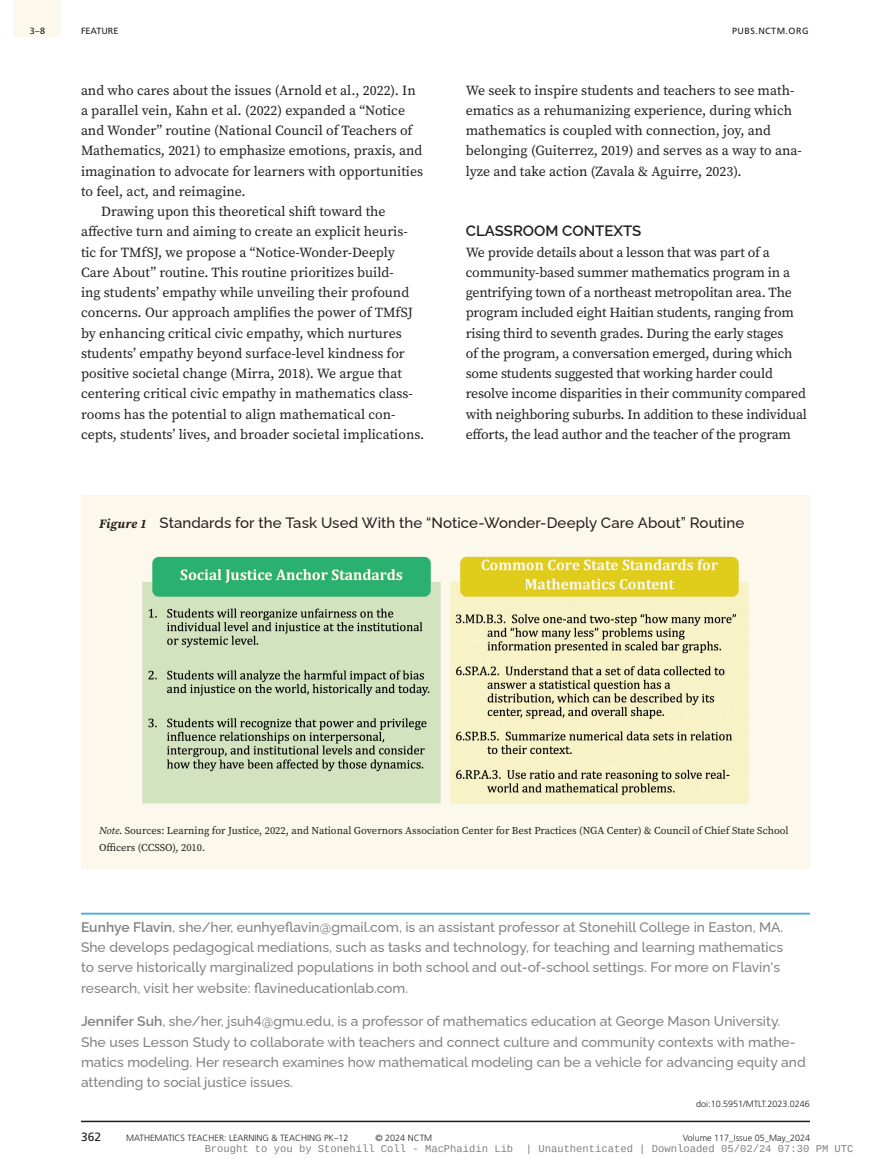
<style>
.page{position:relative;width:891px;height:1175px;background:#fff}
.page>*{position:absolute;margin:0;border:0;box-sizing:border-box;transform-origin:0 0}
.FC{font:500 15px "Raleway";letter-spacing:.005em;color:#231f20}
._1{font:600 15px "Raleway";color:#231f20}
.T{font:13.8px/20.2px "Source Serif Pro";color:#231f20}
.T1{font:13.8px/20.2px "Source Serif Pro";letter-spacing:-.015em;color:#231f20}
.Author_Bio{font:500 13.8px/20.2px "Raleway";color:#808285}
.Author_Bio_no_rule{font:500 13.8px/20.2px "Raleway";color:#808285}
.T2{font:13.8px/20.2px "Source Serif Pro";color:#231f20}
.t1{font:12px "Frutiger LT Std";color:#231f20}
.FCS{font:10.5px/16.5px "Source Serif Pro";color:#231f20}
.t2{font:10.5px "Liberation Mono";color:rgb(0 0 0/.5)}
.doi{font:300 9px "Frutiger LT Std";color:#231f20}
.t3{font:9px "Frutiger LT Std";letter-spacing:.05em;color:#231f20}
.t4{font:9px "Frutiger LT Std";color:#231f20}
.s1{font-family:"Source Serif Pro";font-weight:700;font-style:italic;font-size:12.75px}
.s2{font-style:italic}
.s3{font-weight:600}
</style>
<div class="page">
<div style="left:14px;top:0;width:47px;height:37px;background:#fcf8ec"></div>
<hr style="left:81px;top:1120px;width:729px;height:2px;background:#231f20">
<hr style="left:81px;top:912px;width:729px;height:2px;background:#4badd8">
<div style="left:81px;top:495px;width:729px;height:373px;background:#fcf8ec"></div>
<img style="left:142px;top:556px;width:607px;height:248px">
<p class="t3" style="left:30px;top:25px;width:17px">3–8</p>
<p class="t4" style="left:81px;top:25px;width:39px">FEATURE</p>
<p class="t3" style="left:732px;top:25px;width:78px">PUBS.NCTM.ORG</p>
<p class="T2" style="left:81px;top:80px;width:344px">and who cares about the issues (Arnold et al., 2022). In a parallel vein, Kahn et al. (2022) expanded a “Notice and Wonder” routine (National Council of Teachers of Mathematics, 2021) to emphasize emotions, praxis, and imagination to advocate for learners with opportunities to feel, act, and reimagine.</p>
<p class="T" style="left:81px;top:201px;width:345px;text-indent:20px">Drawing upon this theoretical shift toward the affective turn and aiming to create an explicit heuris&shy;tic for TMfSJ, we propose a “Notice-Wonder-Deeply Care About” routine. This routine prioritizes build-<br>ing students’ empathy while unveiling their profound concerns. Our approach amplifies the power of TMfSJ by enhancing critical civic empathy, which nurtures students’ empathy beyond surface-level kindness for positive societal change (Mirra, 2018). We argue that centering critical civic empathy in mathematics class&shy;rooms has the potential to align mathematical con&shy;cepts, students’ lives, and broader societal implications.</p>
<p class="T" style="left:466px;top:80px;width:337px">We seek to inspire students and teachers to see math&shy;ematics as a rehumanizing experience, during which mathematics is coupled with connection, joy, and belonging (Guiterrez, 2019) and serves as a way to ana&shy;lyze and take action (Zavala &amp; Aguirre, 2023).</p>
<p class="_1" style="left:466px;top:219px;width:177px">CLASSROOM CONTEXTS</p>
<p class="T1" style="left:466px;top:242px;width:343px">We provide details about a lesson that was part of a community-based summer mathematics program in a gentrifying town of a northeast metropolitan area. The program included eight Haitian students, ranging from rising third to seventh grades. During the early stages<br>of the program, a conversation emerged, during which some students suggested that working harder could resolve income disparities in their community compared with neighboring suburbs. In addition to these individual efforts, the lead author and the teacher of the program</p>
<p class="FC" style="left:99px;top:510px;width:647px"><span class="s1">Figure 1</span> Standards for the Task Used With the “Notice-Wonder-Deeply Care About” Routine</p>
<p class="FCS" style="left:99px;top:822px;width:691px"><span class="s2">Note</span>. Sources: Learning for Justice, 2022, and National Governors Association Center for Best Practices (NGA Center) &amp; Council of Chief State School<br>Officers (CCSSO), 2010.</p>
<p class="Author_Bio" style="left:81px;top:915px;width:704px"><span class="s3">Eunhye Flavin</span>, she/her, eunhyeflavin@gmail.com, is an assistant professor at Stonehill College in Easton, MA.<br>She develops pedagogical mediations, such as tasks and technology, for teaching and learning mathematics to serve historically marginalized populations in both school and out-of-school settings. For more on Flavin's research, visit her website: flavineducationlab.com.</p>
<p class="Author_Bio_no_rule" style="left:81px;top:1009px;width:726px"><span class="s3">Jennifer Suh</span>, she/her, jsuh4@gmu.edu, is a professor of mathematics education at George Mason University.<br>She uses Lesson Study to collaborate with teachers and connect culture and community contexts with mathe&shy;matics modeling. Her research examines how mathematical modeling can be a vehicle for advancing equity and attending to social justice issues.</p>
<p class="doi" style="left:696px;top:1099px;width:115px">doi:10.5951/MTLT.2023.0246</p>
<p class="t1" style="left:81px;top:1130px;width:22px">362</p>
<p class="doi" style="left:126px;top:1133px;width:224px">MATHEMATICS TEACHER: LEARNING &amp; TEACHING PK–12</p>
<p class="doi" style="left:376px;top:1133px;width:58px">© 2024 NCTM</p>
<p class="doi" style="left:683px;top:1133px;width:129px">Volume 117_Issue 05_May_2024</p>
<p class="t2" style="left:205px;top:1143px;width:650px">Brought to you by Stonehill Coll - MacPhaidin Lib | Unauthenticated | Downloaded 05/02/24 07:30 PM UTC</p>
</div>
